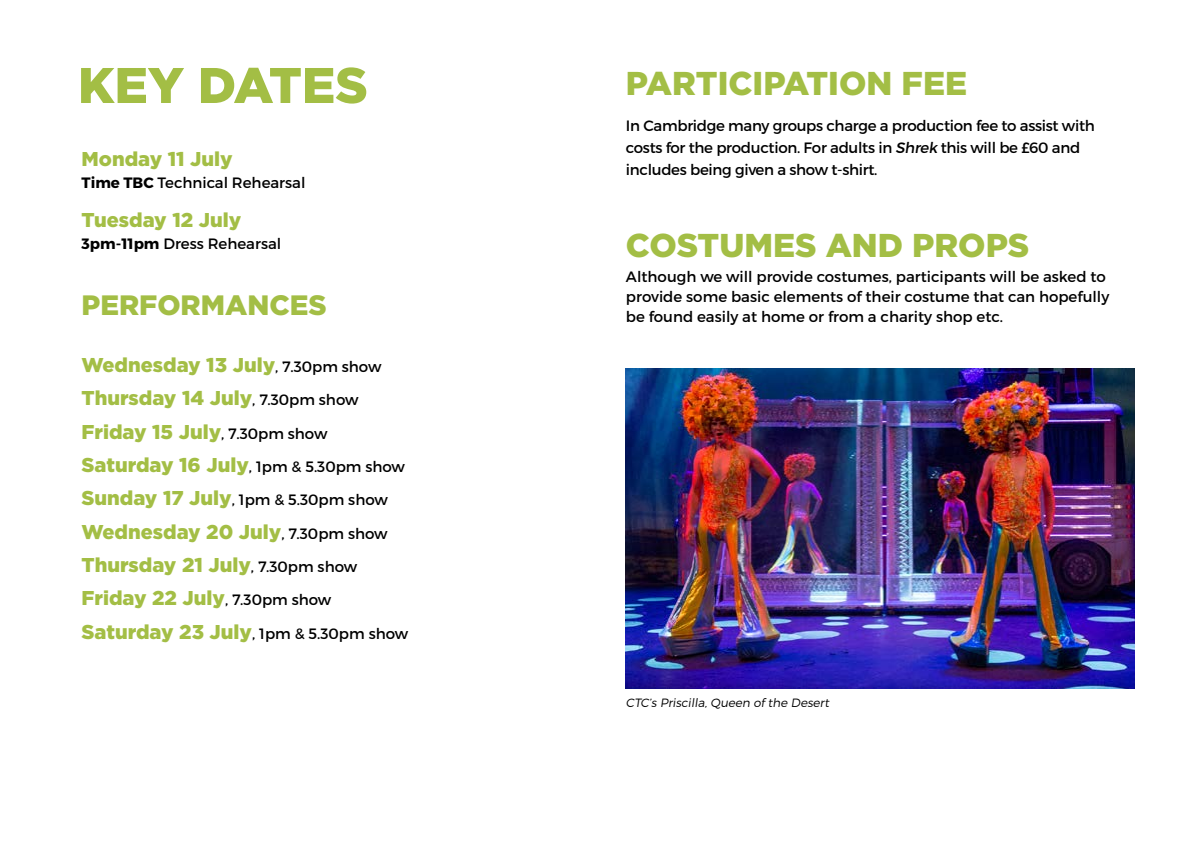
<style>
.page{position:relative;width:1191px;height:842px;background:#fff}
.page>*{position:absolute;margin:0;border:0;box-sizing:border-box;transform-origin:0 0}
.t1{font:900 50px "Gotham";color:#a3be45}
.t2{font:900 33px "Gotham";color:#a3be45}
.t3{font:900 28px "Gotham";color:#a3be45}
.t4{font:900 20px/33.3px "Gotham";color:#a3be45}
.t5{font:15px/20px "Trueno Rg";color:#000}
.t6{font:15px/22px "Trueno Rg";letter-spacing:-.02em;color:#000}
.t7{font:12px "Trueno Lt It";color:#000}
.s1{font-family:"Trueno Bd"}
.s2{font-family:"Trueno Rg";font-weight:400;font-size:15px;color:#000}
.s3{font-family:"Gotham";font-weight:900;font-size:20px;color:#a3be45}
.s4{font-family:"Trueno Rg It"}
</style>
<div class="page">
<img style="left:626px;top:369px;width:508px;height:320px">
<h1 class="t1" style="left:78px;top:56px;width:291px">KEY DATES</h1>
<h3 class="t4" style="left:81px;top:141px;width:153px">Monday 11 July</h3>
<p class="t5" style="left:81px;top:172px;width:225px"><span class="s1">Time TBC</span> Technical Rehearsal</p>
<h3 class="t4" style="left:81px;top:202px;width:161px">Tuesday 12 July</h3>
<p class="t5" style="left:81px;top:233px;width:201px"><span class="s1">3pm-11pm</span> Dress Rehearsal</p>
<h3 class="t3" style="left:81px;top:289px;width:247px">PERFORMANCES</h3>
<h3 class="t4" style="left:81px;top:348px;width:301px">Wednesday 13 July<span class="s2">, 7.30pm show<br></span>Thursday 14 July<span class="s2">, 7.30pm show<br></span>Friday 15 July<span class="s2">, 7.30pm show</span></h3>
<p class="t5" style="left:81px;top:456px;width:325px"><span class="s3">Saturday 16 July</span>, 1pm &amp; 5.30pm show</p>
<p class="t5" style="left:81px;top:490px;width:308px"><span class="s3">Sunday 17 July</span>, 1pm &amp; 5.30pm show</p>
<h3 class="t4" style="left:81px;top:514px;width:308px">Wednesday 20 July<span class="s2">, 7.30pm show<br></span>Thursday 21 July<span class="s2">, 7.30pm show<br></span>Friday 22 July<span class="s2">, 7.30pm show</span></h3>
<p class="t5" style="left:81px;top:623px;width:328px"><span class="s3">Saturday 23 July</span>, 1pm &amp; 5.30pm show</p>
<h2 class="t2" style="left:626px;top:64px;width:342px">PARTICIPATION FEE</h2>
<p class="t6" style="left:626px;top:115px;width:470px">In Cambridge many groups charge a production fee to assist with costs for the production. For adults in <span class="s4">Shrek</span> this will be £60 and includes being given a show t-shirt.</p>
<h2 class="t2" style="left:626px;top:226px;width:405px">COSTUMES AND PROPS</h2>
<p class="t5" style="left:626px;top:267px;width:485px">Although we will provide costumes, participants will be asked to provide some basic elements of their costume that can hopefully be found easily at home or from a charity shop etc.</p>
<p class="t7" style="left:626px;top:695px;width:205px">CTC’s Priscilla, Queen of the Desert</p>
</div>
